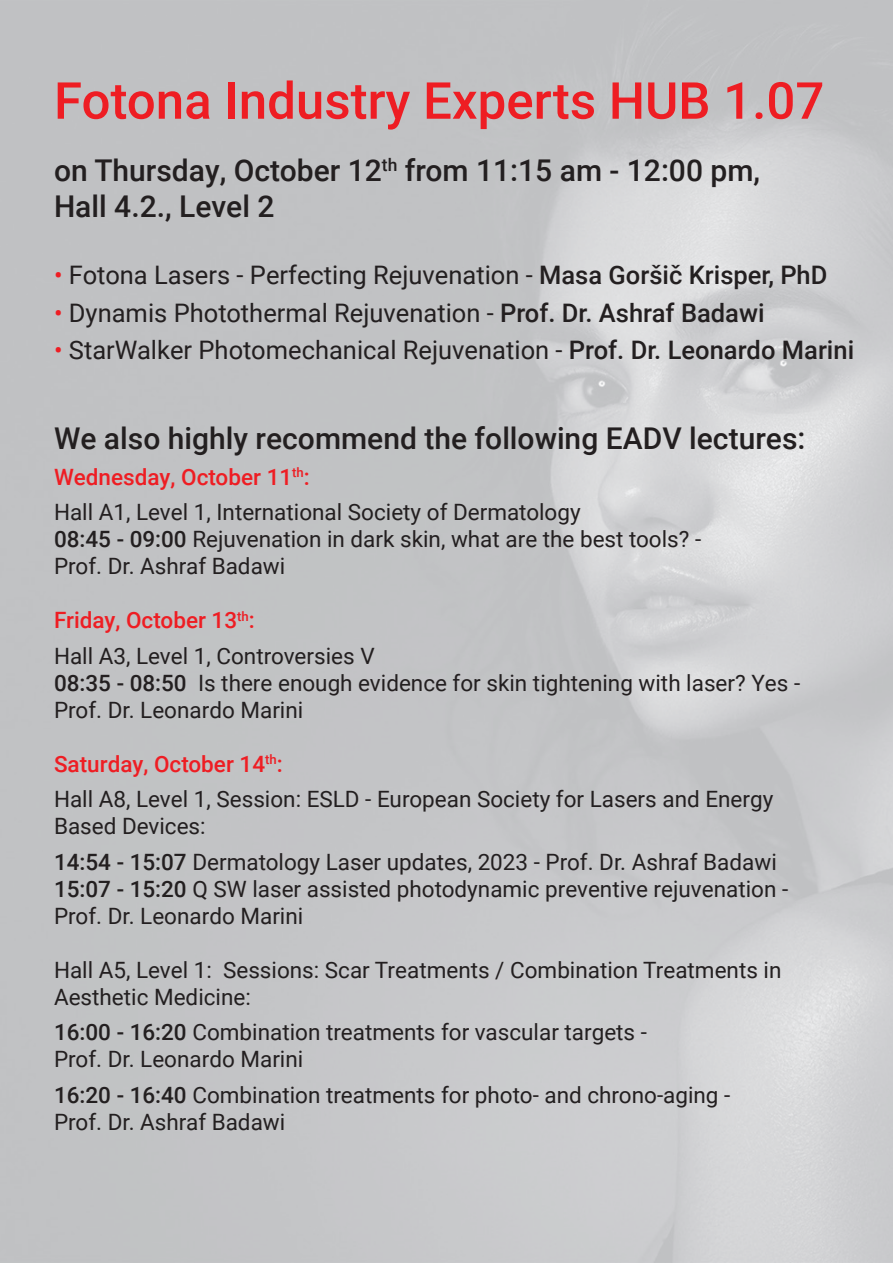
<style>
.page{position:relative;width:893px;height:1263px;background:#fff}
.page>*{position:absolute;margin:0;border:0;box-sizing:border-box;transform-origin:0 0}
.t1{font:500 51px "Roboto";color:#ee1d23}
.t2{font:500 30px "Roboto";color:#231f20}
.t3{font:25.5px "Roboto";color:#231f20}
.t4{font:22.5px/27px "Roboto";color:#231f20}
.t5{font:500 22.5px "Roboto";color:#ee1d23}
.s1{color:#ee1d23}
.s2{font-weight:500}
</style>
<div class="page">
<p class="t1" style="left:54px;top:65px;width:772px">Fotona Industry Experts HUB 1.07</p>
<p class="t2" style="left:54px;top:149px;width:708px">on Thursday, October 12<sup>th</sup> from 11:15 am - 12:00 pm,</p>
<p class="t2" style="left:54px;top:185px;width:222px">Hall 4.2., Level 2</p>
<p class="t3" style="left:54px;top:257px;width:775px"><span class="s1">•</span> Fotona Lasers - Perfecting Rejuvenation - <span class="s2">Masa Goršič Krisper, PhD</span></p>
<p class="t3" style="left:54px;top:295px;width:712px"><span class="s1">•</span> Dynamis Photothermal Rejuvenation - <span class="s2">Prof. Dr. Ashraf Badawi</span></p>
<p class="t3" style="left:54px;top:332px;width:802px"><span class="s1">•</span> StarWalker Photomechanical Rejuvenation - <span class="s2">Prof. Dr. Leonardo Marini</span></p>
<p class="t2" style="left:54px;top:417px;width:753px">We also highly recommend the following EADV lectures:</p>
<p class="t5" style="left:54px;top:461px;width:257px">Wednesday, October 11<sup>th</sup>:</p>
<p class="t4" style="left:54px;top:498px;width:528px">Hall A1, Level 1, International Society of Dermatology</p>
<p class="t4" style="left:54px;top:525px;width:649px"><span class="s2">08:45 - 09:00</span> Rejuvenation in dark skin, what are the best tools? -</p>
<p class="t4" style="left:54px;top:552px;width:233px">Prof. Dr. Ashraf Badawi</p>
<p class="t5" style="left:54px;top:604px;width:202px">Friday, October 13<sup>th</sup>:</p>
<p class="t4" style="left:54px;top:641px;width:322px">Hall A3, Level 1, Controversies V</p>
<p class="t4" style="left:54px;top:668px;width:748px"><span class="s2">08:35 - 08:50</span> Is there enough evidence for skin tightening with laser? Yes -</p>
<p class="t4" style="left:54px;top:695px;width:251px">Prof. Dr. Leonardo Marini</p>
<p class="t5" style="left:54px;top:748px;width:230px">Saturday, October 14<sup>th</sup>:</p>
<p class="t4" style="left:54px;top:785px;width:721px">Hall A8, Level 1, Session: ESLD - European Society for Lasers and Energy</p>
<p class="t4" style="left:54px;top:812px;width:153px">Based Devices:</p>
<p class="t4" style="left:54px;top:847px;width:724px"><span class="s2">14:54 - 15:07</span> Dermatology Laser updates, 2023 - Prof. Dr. Ashraf Badawi</p>
<p class="t4" style="left:54px;top:874px;width:736px"><span class="s2">15:07 - 15:20</span> Q SW laser assisted photodynamic preventive rejuvenation -</p>
<p class="t4" style="left:54px;top:901px;width:251px">Prof. Dr. Leonardo Marini</p>
<p class="t4" style="left:54px;top:955px;width:729px">Hall A5, Level 1: Sessions: Scar Treatments / Combination Treatments in<br>Aesthetic Medicine:</p>
<p class="t4" style="left:54px;top:1018px;width:594px"><span class="s2">16:00 - 16:20</span> Combination treatments for vascular targets -</p>
<p class="t4" style="left:54px;top:1045px;width:251px">Prof. Dr. Leonardo Marini</p>
<p class="t4" style="left:54px;top:1080px;width:678px"><span class="s2">16:20 - 16:40</span> Combination treatments for photo- and chrono-aging -</p>
<p class="t4" style="left:54px;top:1107px;width:233px">Prof. Dr. Ashraf Badawi</p>
</div>
